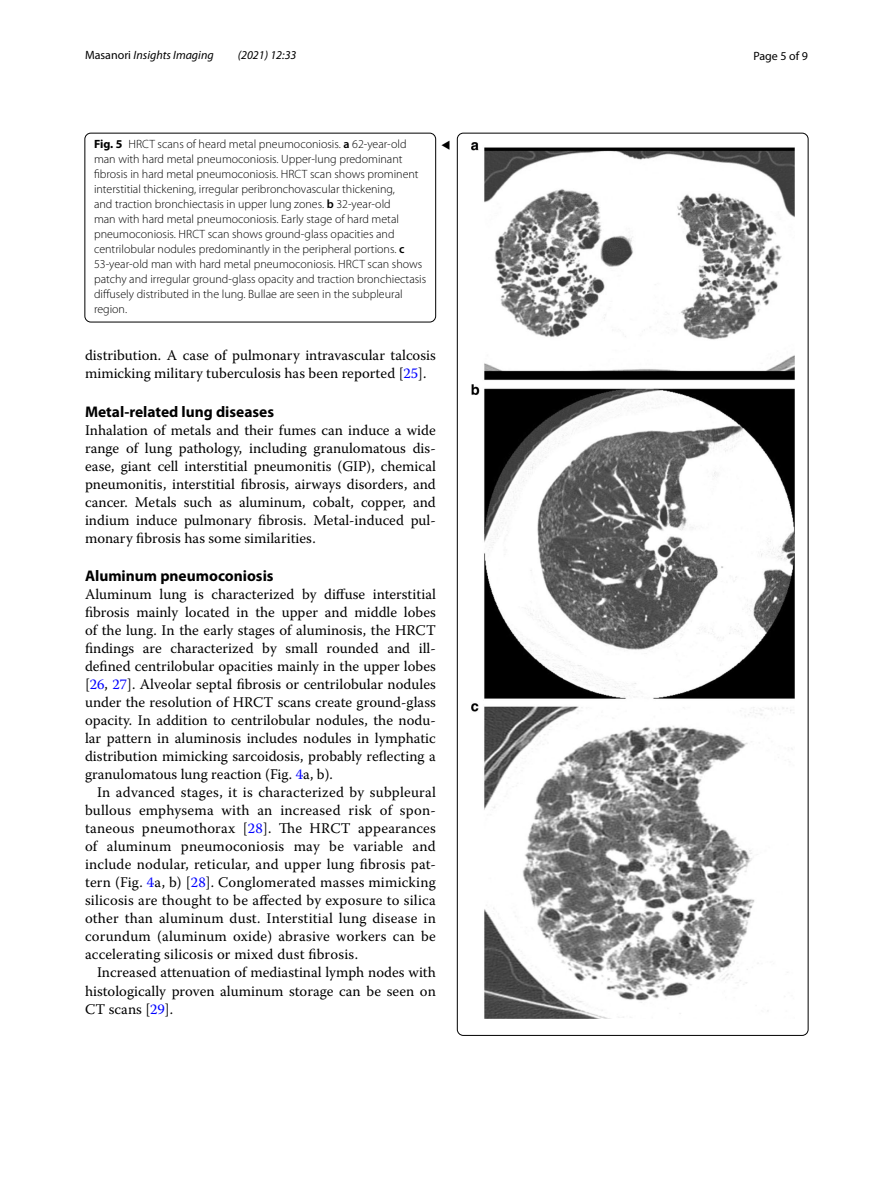
<style>
.page{position:relative;width:893px;height:1187px;background:#fff}
.page>*{position:absolute;margin:0;border:0;box-sizing:border-box;transform-origin:0 0}
.t1{font:700 15.45px "Myriad Pro";color:#000}
.t2{font:14.7px/18px "Warnock Pro";color:#000;text-align:justify}
.t3{font:300 12px/15px "Myriad Pro";color:#000}
.t4{font:italic 12px "Myriad Pro";color:#000}
.t5{font:12px "Myriad Pro";color:#000}
.s1{font-style:normal}
.s2{font-weight:700}
.s3{font-weight:600}
.s4{color:#00f}
</style>
<div class="page">
<img style="left:471px;top:142px;width:323px;height:876px">
<div style="left:85px;top:133px;width:351px;height:189px;border:1px solid #000;border-radius:6px"></div>
<p class="t4" style="left:85px;top:48px;width:130px"><span class="s1">Masanori</span> Insights Imaging</p>
<p class="t4" style="left:238px;top:48px;width:60px">(2021) 12:33</p>
<p class="t5" style="left:753px;top:48px;width:56px">Page 5 of 9</p>
<p class="t3" style="left:94px;top:137px;width:334px"><span class="s2">Fig. 5</span> HRCT scans of heard metal pneumoconiosis. <span class="s3">a</span> 62-year-old man with hard metal pneumoconiosis. Upper-lung predominant fibrosis in hard metal pneumoconiosis. HRCT scan shows prominent interstitial thickening, irregular peribronchovascular thickening,<br>and traction bronchiectasis in upper lung zones. <span class="s3">b</span> 32-year-old<br>man with hard metal pneumoconiosis. Early stage of hard metal pneumoconiosis. HRCT scan shows ground-glass opacities and centrilobular nodules predominantly in the peripheral portions. <span class="s3">c </span>53-year-old man with hard metal pneumoconiosis. HRCT scan shows patchy and irregular ground-glass opacity and traction bronchiectasis diffusely distributed in the lung. Bullae are seen in the subpleural region.</p>
<p class="t2" style="left:85px;top:346px;width:352px">distribution. A case of pulmonary intravascular talcosis mimicking military tuberculosis has been reported [<span class="s4">25</span>].</p>
<p class="t1" style="left:85px;top:401px;width:191px">Metal‑related lung diseases</p>
<p class="t2" style="left:85px;top:421px;width:352px">Inhalation of metals and their fumes can induce a wide range of lung pathology, including granulomatous dis&shy;ease, giant cell interstitial pneumonitis (GIP), chemical pneumonitis, interstitial fibrosis, airways disorders, and cancer. Metals such as aluminum, cobalt, copper, and indium induce pulmonary fibrosis. Metal-induced pul&shy;monary fibrosis has some similarities.</p>
<p class="t1" style="left:85px;top:566px;width:190px">Aluminum pneumoconiosis</p>
<p class="t2" style="left:85px;top:585px;width:352px">Aluminum lung is characterized by diffuse interstitial fibrosis mainly located in the upper and middle lobes of the lung. In the early stages of aluminosis, the HRCT findings are characterized by small rounded and ill&shy;defined centrilobular opacities mainly in the upper lobes [<span class="s4">26</span>, <span class="s4">27</span>]. Alveolar septal fibrosis or centrilobular nodules under the resolution of HRCT scans create ground-glass opacity. In addition to centrilobular nodules, the nodu&shy;lar pattern in aluminosis includes nodules in lymphatic distribution mimicking sarcoidosis, probably reflecting a granulomatous lung reaction (Fig. <span class="s4">4</span>a, b).</p>
<p class="t2" style="left:85px;top:783px;width:352px;text-indent:12px">In advanced stages, it is characterized by subpleural bullous emphysema with an increased risk of spon&shy;taneous pneumothorax [<span class="s4">28</span>]. The HRCT appearances of aluminum pneumoconiosis may be variable and include nodular, reticular, and upper lung fibrosis pat&shy;tern (Fig. <span class="s4">4</span>a, b) [<span class="s4">28</span>]. Conglomerated masses mimicking silicosis are thought to be affected by exposure to silica other than aluminum dust. Interstitial lung disease in corundum (aluminum oxide) abrasive workers can be accelerating silicosis or mixed dust fibrosis.</p>
<p class="t2" style="left:85px;top:963px;width:352px;text-indent:12px">Increased attenuation of mediastinal lymph nodes with histologically proven aluminum storage can be seen on CT scans [<span class="s4">29</span>].</p>
</div>
